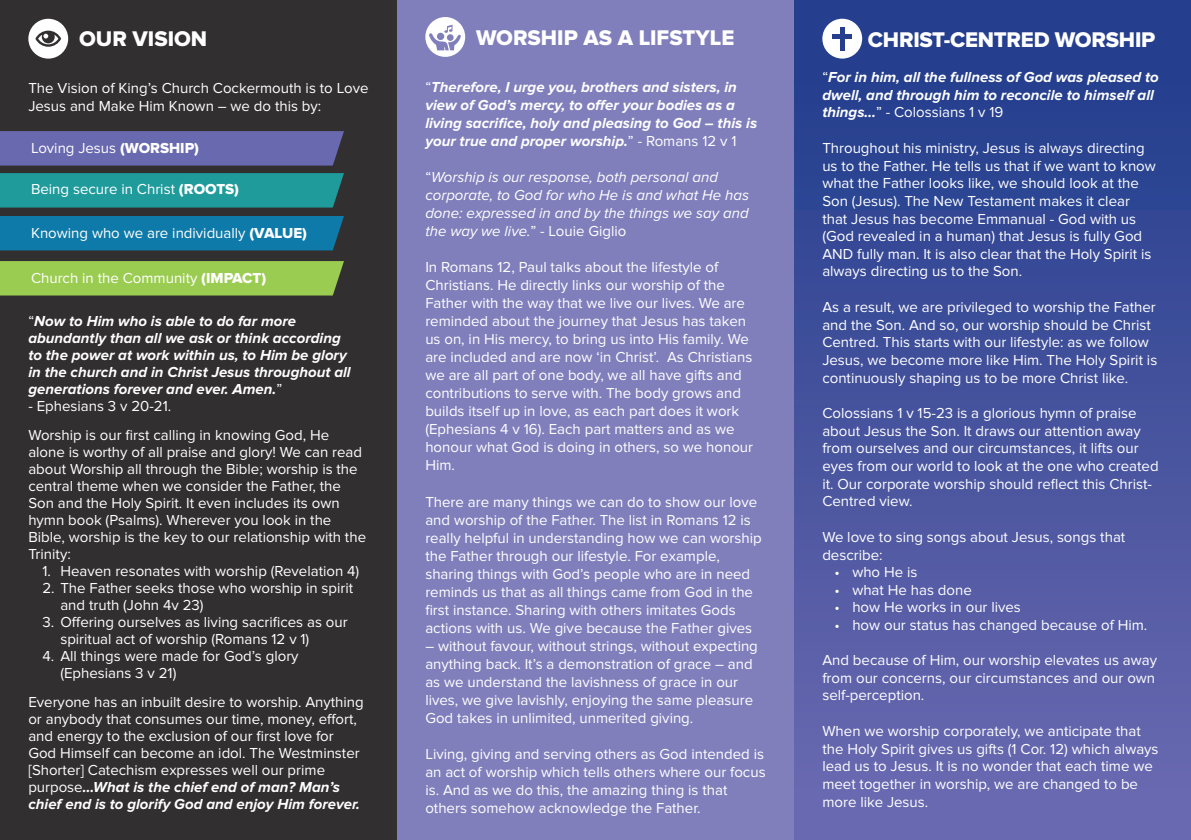
<style>
.page{position:relative;width:1191px;height:840px;background:#fff}
.page>*{position:absolute;margin:0;border:0;box-sizing:border-box;transform-origin:0 0}
.t1{font:22px "Proxima Nova Extrabld";letter-spacing:-.005em;color:#fff}
.t2{font:15px/18px "Proxima Nova";color:#fff}
.t3{font:italic 700 15px/17px "Proxima Nova";color:#fff}
.t4{font:italic 15px/18px "Proxima Nova";color:#fff}
.s1{font-family:"Proxima Nova Extrabld"}
.s2{font-weight:400;font-style:normal}
.s3{font-weight:700;font-style:italic}
.s4{font-style:normal}
</style>
<div class="page">
<div style="left:794px;top:0;width:397px;height:839px;background:linear-gradient(to bottom,#1f3b8b,#6c6bb1)"></div>
<div style="left:396px;top:0;width:398px;height:839px;background:#807fbc"></div>
<div style="left:822px;top:19px;width:40px;height:40px;background:#fff;border-radius:50%"></div>
<div style="left:832px;top:34px;width:20px;height:5px;background:#253f8e"></div>
<hr style="left:840px;top:28px;width:4px;height:23px;background:#253f8e">
<div style="left:0;top:0;width:397px;height:839px;background:#312f30"></div>
<div style="left:0;top:131px;width:344px;height:34px;background:#6969b0"></div>
<div style="left:28px;top:19px;width:40px;height:40px;background:#fff;border-radius:50%"></div>
<svg style="left:35px;top:31px;width:26px;height:16px"></svg>
<div style="left:0;top:216px;width:344px;height:34px;background:#0e7aa9"></div>
<div style="left:0;top:261px;width:344px;height:34px;background:#9bcc52"></div>
<div style="left:0;top:173px;width:344px;height:34px;background:#209b9c"></div>
<div style="left:425px;top:17px;width:40px;height:40px;background:#fff;border-radius:50%"></div>
<svg style="left:429px;top:25px;width:32px;height:25px"></svg>
<p class="t1" style="left:79px;top:28px;width:130px">OUR VISION</p>
<p class="t2" style="left:28px;top:79px;width:341px">The Vision of King’s Church Cockermouth is to Love<br>Jesus and Make Him Known – we do this by:</p>
<p class="t2" style="left:31px;top:139px;width:170px">Loving Jesus <span class="s1">(WORSHIP)</span></p>
<p class="t2" style="left:31px;top:180px;width:209px">Being secure in Christ <span class="s1">(ROOTS)</span></p>
<p class="t2" style="left:31px;top:224px;width:277px">Knowing who we are individually <span class="s1">(VALUE)</span></p>
<p class="t2" style="left:31px;top:269px;width:237px">Church in the Community <span class="s1">(IMPACT)</span></p>
<p class="t3" style="left:28px;top:313px;width:324px"><span class="s2">“</span>Now to Him who is able to do far more abundantly than all we ask or think according to the power at work within us, to Him be glory in the church and in Christ Jesus throughout all generations forever and ever. Amen.<span class="s2">”</span></p>
<p class="t2" style="left:28px;top:397px;width:144px">- Ephesians 3 v 20-21.</p>
<p class="t2" style="left:28px;top:426px;width:339px;line-height:17px">Worship is our first calling in knowing God, He alone is worthy of all praise and glory! We can read about Worship all through the Bible; worship is the central theme when we consider the Father, the Son and the Holy Spirit. It even includes its own hymn book (Psalms). Wherever you look in the Bible, worship is the key to our relationship with the Trinity:</p>
<p class="t2" style="left:42px;top:562px;width:318px">1. Heaven resonates with worship (Revelation 4)</p>
<p class="t2" style="left:60px;top:579px;width:294px;line-height:17px;text-indent:-18px">2. The Father seeks those who worship in spirit and truth (John 4v 23)</p>
<p class="t2" style="left:60px;top:613px;width:289px;line-height:17px;text-indent:-18px">3. Offering ourselves as living sacrifices as our spiritual act of worship (Romans 12 v 1)</p>
<p class="t2" style="left:60px;top:647px;width:240px;line-height:17px;text-indent:-18px">4. All things were made for God’s glory (Ephesians 3 v 21)</p>
<p class="t2" style="left:28px;top:693px;width:337px;line-height:17px">Everyone has an inbuilt desire to worship. Anything or anybody that consumes our time, money, effort, and energy to the exclusion of our first love for God Himself can become an idol. The Westminster [Shorter] Catechism expresses well our prime purpose<span class="s3">…What is the chief end of man? Man’s chief end is to glorify God and enjoy Him forever.</span></p>
<p class="t1" style="left:476px;top:28px;width:260px">WORSHIP AS A LIFSTYLE</p>
<p class="t3" style="left:425px;top:79px;width:333px;line-height:18px"><span class="s2">“</span>Therefore, I urge you, brothers and sisters, in view of God’s mercy, to offer your bodies as a living sacrifice, holy and pleasing to God – this is your true and proper worship.<span class="s2">” - Romans 12 v 1</span></p>
<p class="t4" style="left:425px;top:169px;width:325px"><span class="s4">“</span>Worship is our response, both personal and corporate, to God for who He is and what He has done: expressed in and by the things we say and the way we live.<span class="s4">” - Louie Giglio</span></p>
<p class="t2" style="left:425px;top:258px;width:329px">In Romans 12, Paul talks about the lifestyle of Christians. He directly links our worship of the Father with the way that we live our lives. We are reminded about the journey that Jesus has taken us on, in His mercy, to bring us into His family. We are included and are now ‘in Christ’. As Christians we are all part of one body, we all have gifts and contributions to serve with. The body grows and builds itself up in love, as each part does it work (Ephesians 4 v 16). Each part matters and as we honour what God is doing in others, so we honour Him.</p>
<p class="t2" style="left:425px;top:492px;width:338px">There are many things we can do to show our love and worship of the Father. The list in Romans 12 is really helpful in understanding how we can worship the Father through our lifestyle. For example, sharing things with God’s people who are in need reminds us that as all things came from God in the first instance. Sharing with others imitates Gods actions with us. We give because the Father gives</p>
<p class="t2" style="left:425px;top:636px;width:334px">– without favour, without strings, without expecting anything back. It’s a demonstration of grace – and as we understand the lavishness of grace in our lives, we give lavishly, enjoying the same pleasure God takes in unlimited, unmerited giving.</p>
<p class="t2" style="left:425px;top:744px;width:342px">Living, giving and serving others as God intended is an act of worship which tells others where our focus is. And as we do this, the amazing thing is that others somehow acknowledge the Father.</p>
<p class="t1" style="left:868px;top:30px;width:289px">CHRIST-CENTRED WORSHIP</p>
<p class="t3" style="left:822px;top:69px;width:338px;line-height:17.6px"><span class="s2">“</span>For in him, all the fullness of God was pleased to dwell, and through him to reconcile to himself all things…<span class="s2">” - Colossians 1 v 19</span></p>
<p class="t2" style="left:822px;top:139px;width:335px">Throughout his ministry, Jesus is always directing us to the Father. He tells us that if we want to know what the Father looks like, we should look at the Son (Jesus). The New Testament makes it clear that Jesus has become Emmanual - God with us (God revealed in a human) that Jesus is fully God AND fully man. It is also clear that the Holy Spirit is always directing us to the Son.</p>
<p class="t2" style="left:822px;top:298px;width:336px">As a result, we are privileged to worship the Father and the Son. And so, our worship should be Christ Centred. This starts with our lifestyle: as we follow Jesus, we become more like Him. The Holy Spirit is continuously shaping us to be more Christ like.</p>
<p class="t2" style="left:822px;top:404px;width:338px">Colossians 1 v 15-23 is a glorious hymn of praise about Jesus the Son. It draws our attention away from ourselves and our circumstances, it lifts our eyes from our world to look at the one who created it. Our corporate worship should reflect this Christ-Centred view.</p>
<p class="t2" style="left:822px;top:528px;width:304px">We love to sing songs about Jesus, songs that describe:</p>
<p class="t2" style="left:834px;top:563px;width:85px">• who He is</p>
<p class="t2" style="left:834px;top:580px;width:139px">• what He has done</p>
<p class="t2" style="left:834px;top:598px;width:188px">• how He works in our lives</p>
<p class="t2" style="left:834px;top:616px;width:314px">• how our status has changed because of Him.</p>
<p class="t2" style="left:822px;top:651px;width:336px;text-align:justify">And because of Him, our worship elevates us away from our concerns, our circumstances and our own self-perception.</p>
<p class="t2" style="left:822px;top:722px;width:338px">When we worship corporately, we anticipate that the Holy Spirit gives us gifts (1 Cor. 12) which always lead us to Jesus. It is no wonder that each time we meet together in worship, we are changed to be more like Jesus.</p>
</div>
